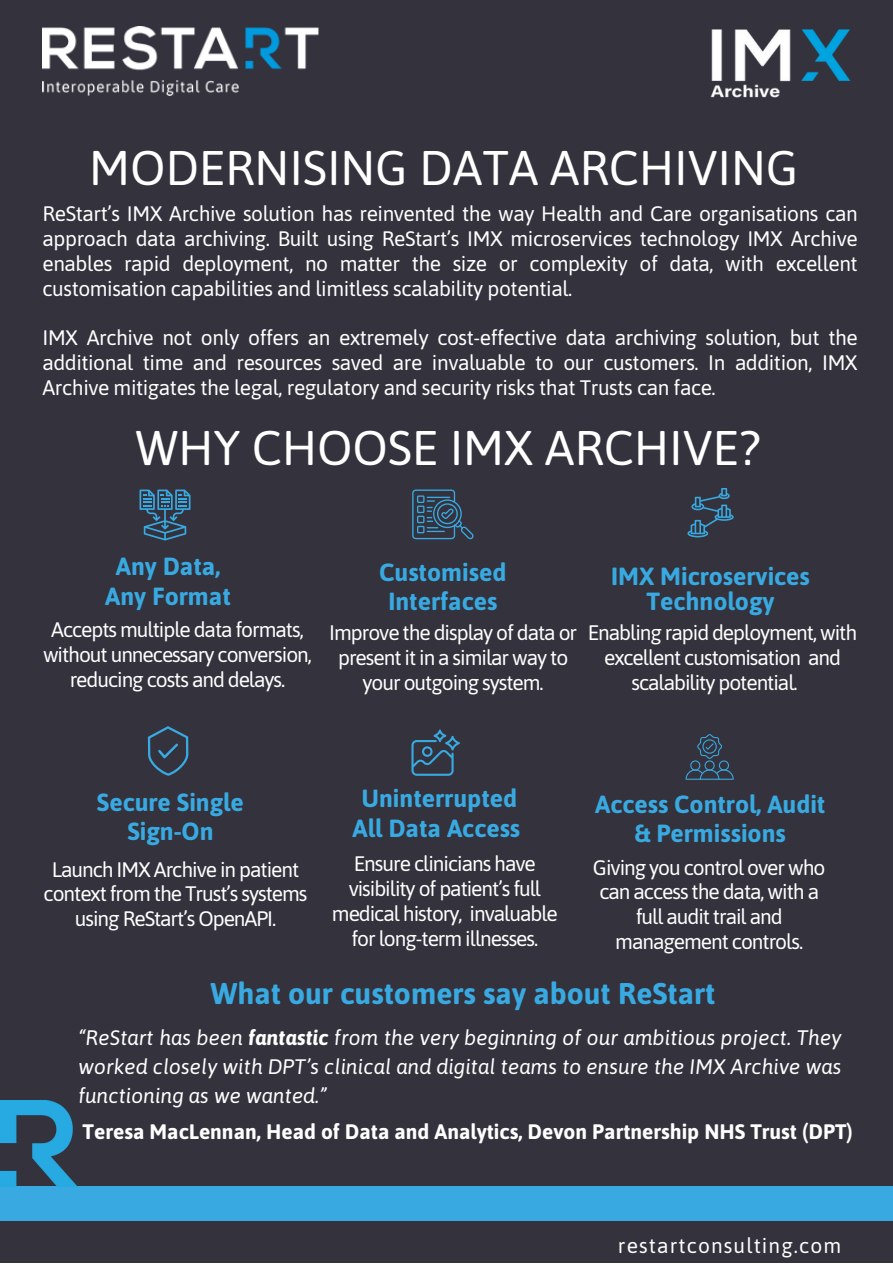
<style>
.page{position:relative;width:893px;height:1264px;background:#fff}
.page>*{position:absolute;margin:0;border:0;box-sizing:border-box;transform-origin:0 0}
.t1{font:48.6px "Asap";letter-spacing:-.005em;color:#fff}
.t2{font:700 30px "Asap";color:#38aae1}
.t3{font:700 24.75px/29.2px "Asap";color:#38aae1;text-align:center}
.t4{font:21px/24.8px "Asap";letter-spacing:-.05em;color:#fff;text-align:center}
.t5{font:italic 21px/29.2px "Asap";color:#fff;text-align:justify}
.t6{font:700 21px "Asap";color:#fff}
.t7{font:21px "Asap";letter-spacing:.05em;color:#fff}
.s1{font-weight:700}
</style>
<div class="page">
<div style="left:0;top:1220px;width:892px;height:42px;background:#34323d"></div>
<div style="left:0;top:0;width:892px;height:1185px;background:#34323d"></div>
<div style="left:0;top:1185px;width:892px;height:35px;background:#38aae1"></div>
<img style="left:0;top:1100px;width:78px;height:86px">
<img style="left:710px;top:29px;width:141px;height:69px">
<svg style="left:687px;top:488px;width:46px;height:49px"></svg>
<svg style="left:148px;top:726px;width:40px;height:49px"></svg>
<svg style="left:412px;top:489px;width:61px;height:50px"></svg>
<svg style="left:685px;top:734px;width:48px;height:45px"></svg>
<svg style="left:411px;top:729px;width:49px;height:46px"></svg>
<img style="left:42px;top:26px;width:276px;height:69px">
<svg style="left:139px;top:489px;width:51px;height:51px"></svg>
<p class="t1" style="left:89px;top:140px;width:710px">MODERNISING DATA ARCHIVING</p>
<p class="t4" style="left:42px;top:201px;width:816px;text-align:justify">ReStart’s IMX Archive solution has reinvented the way Health and Care organisations can approach data archiving. Built using ReStart’s IMX microservices technology IMX Archive enables rapid deployment, no matter the size or complexity of data, with excellent customisation capabilities and limitless scalability potential.</p>
<p class="t4" style="left:42px;top:325px;width:816px;text-align:justify">IMX Archive not only offers an extremely cost-effective data archiving solution, but the additional time and resources saved are invaluable to our customers. In addition, IMX Archive mitigates the legal, regulatory and security risks that Trusts can face.</p>
<p class="t1" style="left:135px;top:419px;width:626px">WHY CHOOSE IMX ARCHIVE?</p>
<p class="t3" style="left:105px;top:552px;width:127px">Any Data,<br>Any Format</p>
<p class="t4" style="left:43px;top:617px;width:270px">Accepts multiple data formats, without unnecessary conversion, reducing costs and delays.</p>
<p class="t3" style="left:379px;top:557px;width:129px">Customised<br>Interfaces</p>
<p class="t4" style="left:329px;top:620px;width:249px">Improve the display of data or present it in a similar way to your outgoing system.</p>
<p class="t3" style="left:611px;top:563px;width:200px;line-height:24.8px">IMX Microservices<br>Technology</p>
<p class="t4" style="left:587px;top:620px;width:271px">Enabling rapid deployment, with</p>
<p class="t4" style="left:604px;top:645px;width:238px">excellent customisation and</p>
<p class="t4" style="left:631px;top:669px;width:168px">scalability potential.</p>
<p class="t3" style="left:97px;top:787px;width:148px">Secure Single<br>Sign-On</p>
<p class="t4" style="left:44px;top:856px;width:265px">Launch IMX Archive in patient context from the Trust’s systems using ReStart’s OpenAPI.</p>
<p class="t3" style="left:352px;top:783px;width:169px">Uninterrupted<br>All Data Access</p>
<p class="t4" style="left:332px;top:851px;width:227px">Ensure clinicians have visibility of patient’s full medical history, invaluable for long-term illnesses.</p>
<p class="t3" style="left:595px;top:789px;width:232px">Access Control, Audit &amp; Permissions</p>
<p class="t4" style="left:593px;top:854px;width:234px">Giving you control over who can access the data, with a full audit trail and management controls.</p>
<p class="t2" style="left:211px;top:976px;width:506px">What our customers say about ReStart</p>
<p class="t5" style="left:78px;top:1022px;width:764px">“ReStart has been <span class="s1">fantastic</span> from the very beginning of our ambitious project. They worked closely with DPT’s clinical and digital teams to ensure the IMX Archive was functioning as we wanted.”</p>
<p class="t6" style="left:83px;top:1119px;width:771px">Teresa MacLennan, Head of Data and Analytics, Devon Partnership NHS Trust (DPT)</p>
<p class="t7" style="left:618px;top:1233px;width:225px">restartconsulting.com</p>
</div>
